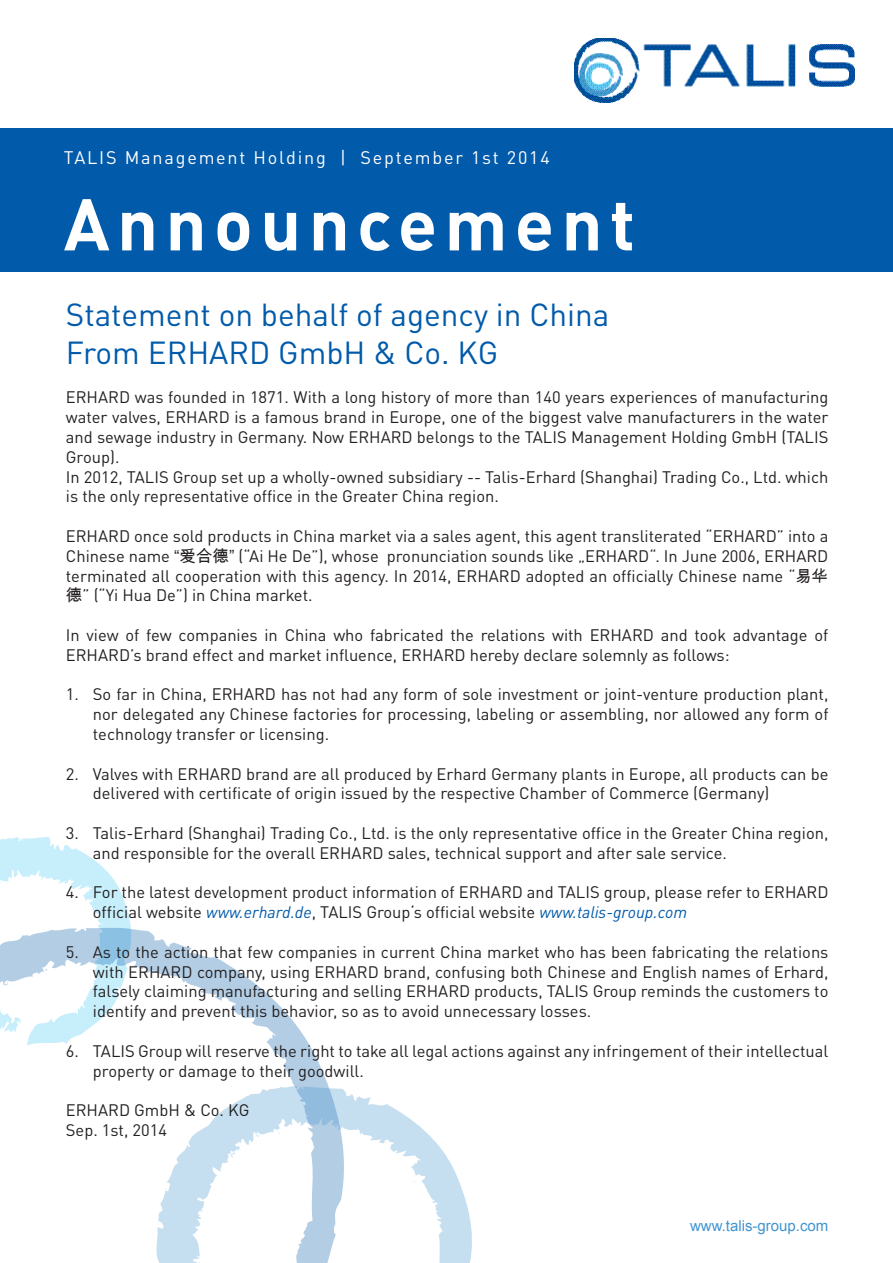
<style>
.page{position:relative;width:893px;height:1263px;background:#fff}
.page>*{position:absolute;margin:0;border:0;box-sizing:border-box;transform-origin:0 0}
.t1{font:700 72px "DIN Pro";letter-spacing:.1em;color:#fff}
.t2{font:31.5px "DIN Pro";color:#015aaa}
.t3{font:18px "DIN Pro";letter-spacing:.1em;color:#fff}
.t4{font:16.5px/19.8px "DIN Pro";color:#231f20}
.t5{font:15px "Arial";color:#4194d0}
.s1{font-family:"Arial"}
.s2{font-family:"Arial Unicode MS"}
.s3{font-style:italic;color:#015aaa}
</style>
<div class="page">
<svg style="left:27px;top:929px;width:301px;height:155px"></svg>
<svg style="left:0;top:837px;width:133px;height:208px"></svg>
<svg style="left:156px;top:1084px;width:316px;height:179px"></svg>
<svg style="left:413px;top:1180px;width:4px;height:3px"></svg>
<div style="left:0;top:129px;width:893px;height:143px;background:#015aaa"></div>
<img style="left:574px;top:38px;width:281px;height:65px">
<p class="t3" style="left:64px;top:143px;width:488px">TALIS Management Holding | September 1st 2014</p>
<p class="t1" style="left:64px;top:164px;width:573px">Announcement</p>
<p class="t2" style="left:66px;top:290px;width:545px">Statement on behalf of agency in China</p>
<p class="t2" style="left:66px;top:328px;width:434px">From ERHARD GmbH &amp; Co. KG</p>
<p class="t4" style="left:66px;top:386px;width:764px;text-align:justify">ERHARD was founded in 1871. With a long history of more than 140 years experiences of manufacturing water valves, ERHARD is a famous brand in Europe, one of the biggest valve manufacturers in the water and sewage industry in Germany. Now ERHARD belongs to the TALIS Management Holding GmbH (TALIS Group).</p>
<p class="t4" style="left:66px;top:465px;width:764px">In 2012, TALIS Group set up a wholly-owned subsidiary -- Talis-Erhard (Shanghai) Trading Co., Ltd. which is the only representative office in the Greater China region.</p>
<p class="t4" style="left:66px;top:524px;width:764px;text-align:justify">ERHARD once sold products in China market via a sales agent, this agent transliterated “ERHARD” into a Chinese name <span class="s1">“</span><span class="s2">爱合德</span><span class="s1">”</span> (“Ai He De”), whose pronunciation sounds like „ERHARD“. In June 2006, ERHARD terminated all cooperation with this agency. In 2014, ERHARD adopted an officially Chinese name “<span class="s2">易华德</span>” (“Yi Hua De”) in China market.</p>
<p class="t4" style="left:66px;top:623px;width:764px">In view of few companies in China who fabricated the relations with ERHARD and took advantage of<br>ERHARD’s brand effect and market influence, ERHARD hereby declare solemnly as follows:</p>
<p class="t4" style="left:93px;top:683px;width:737px;text-align:justify;text-indent:-27px">1. So far in China, ERHARD has not had any form of sole investment or joint-venture production plant, nor delegated any Chinese factories for processing, labeling or assembling, nor allowed any form of technology transfer or licensing.</p>
<p class="t4" style="left:93px;top:762px;width:737px;text-indent:-27px">2. Valves with ERHARD brand are all produced by Erhard Germany plants in Europe, all products can be delivered with certificate of origin issued by the respective Chamber of Commerce (Germany)</p>
<p class="t4" style="left:93px;top:821px;width:737px;text-indent:-27px">3. Talis-Erhard (Shanghai) Trading Co., Ltd. is the only representative office in the Greater China region, and responsible for the overall ERHARD sales, technical support and after sale service.</p>
<p class="t4" style="left:93px;top:881px;width:737px;text-indent:-27px">4. For the latest development product information of ERHARD and TALIS group, please refer to ERHARD official website <span class="s3">www.erhard.de</span>, TALIS Group‘s official website <span class="s3">www.talis-group.com</span></p>
<p class="t4" style="left:93px;top:940px;width:737px;text-align:justify;text-indent:-27px">5. As to the action that few companies in current China market who has been fabricating the relations with ERHARD company, using ERHARD brand, confusing both Chinese and English names of Erhard, falsely claiming manufacturing and selling ERHARD products, TALIS Group reminds the customers to identify and prevent this behavior, so as to avoid unnecessary losses.</p>
<p class="t4" style="left:93px;top:1039px;width:737px;text-indent:-27px">6. TALIS Group will reserve the right to take all legal actions against any infringement of their intellectual property or damage to their goodwill.</p>
<p class="t4" style="left:66px;top:1099px;width:185px">ERHARD GmbH &amp; Co. KG</p>
<p class="t4" style="left:66px;top:1118px;width:103px">Sep. 1st, 2014</p>
<p class="t5" style="left:690px;top:1216px;width:140px">www.talis-group.com</p>
</div>
